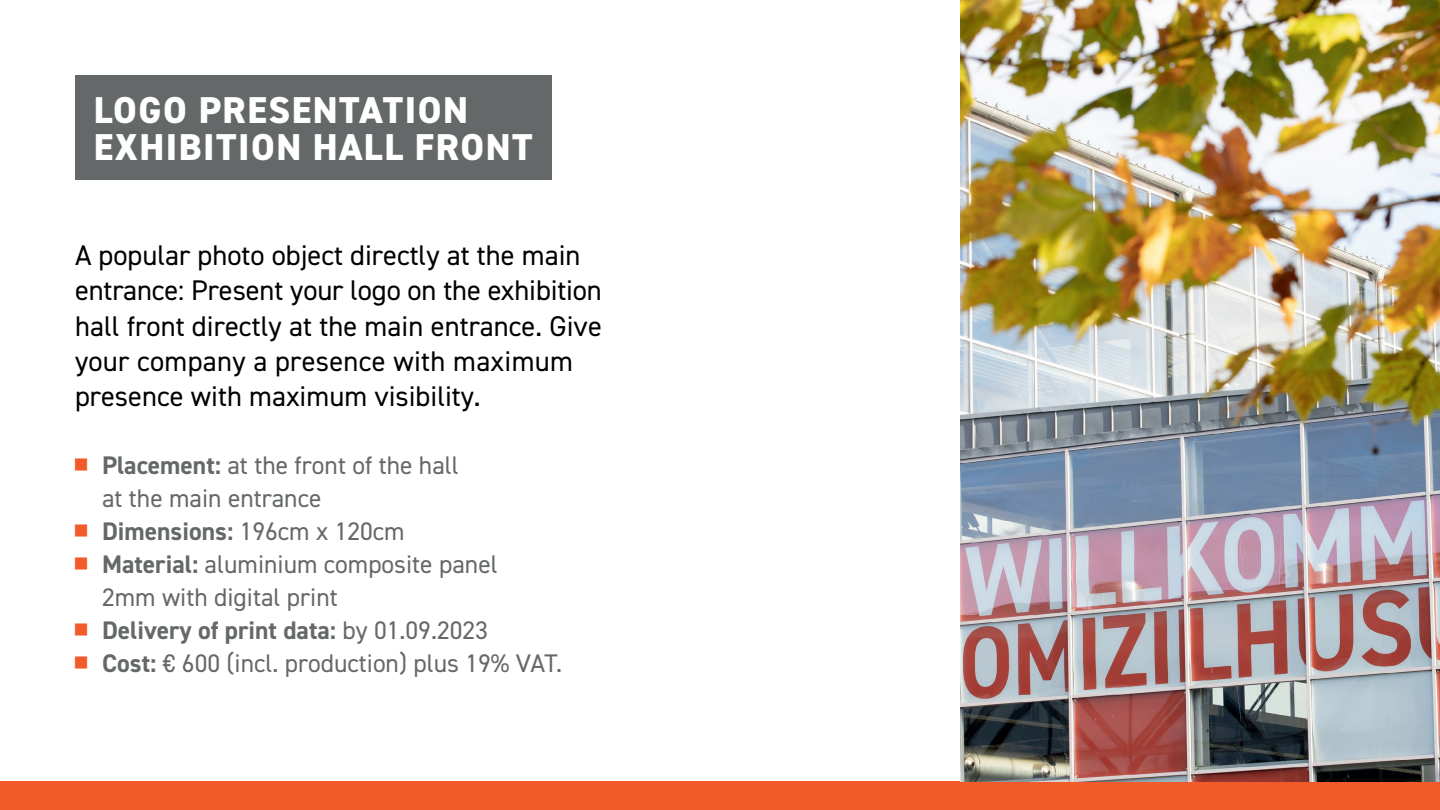
<style>
.page{position:relative;width:1440px;height:810px;background:#fff}
.page>*{position:absolute;margin:0;border:0;box-sizing:border-box;transform-origin:0 0}
.t1{font:800 37.5px/37.5px "DIN2014";letter-spacing:.04em;color:#fff}
.t2{font:28.5px/35.2px "DIN2014";color:#000002}
.t3{font:25.5px/33px "DIN2014";color:#656869}
.s1{font-weight:700}
</style>
<div class="page">
<div style="left:0;top:781px;width:1440px;height:29px;background:#f15a29"></div>
<div style="left:75px;top:75px;width:477px;height:104px;background:#656869"></div>
<img style="left:960px;top:0;width:480px;height:781px">
<h1 class="t1" style="left:94px;top:91px;width:440px">LOGO PRESENTATION<br>EXHIBITION HALL FRONT</h1>
<p class="t2" style="left:75px;top:237px;width:528px">A popular photo object directly at the main entrance: Present your logo on the exhibition hall front directly at the main entrance. Give your company a presence with maximum presence with maximum visibility.</p>
<p class="t3" style="left:102px;top:449px;width:462px"><span class="s1">Placement:</span> at the front of the hall<br>at the main entrance<br><span class="s1">Dimensions:</span> 196cm x 120cm<br><span class="s1">Material:</span> aluminium composite panel<br>2mm with digital print<br><span class="s1">Delivery of print data:</span> by 01.09.2023<br><span class="s1">Cost:</span> € 600 (incl. production) plus 19% VAT.</p>
</div>
